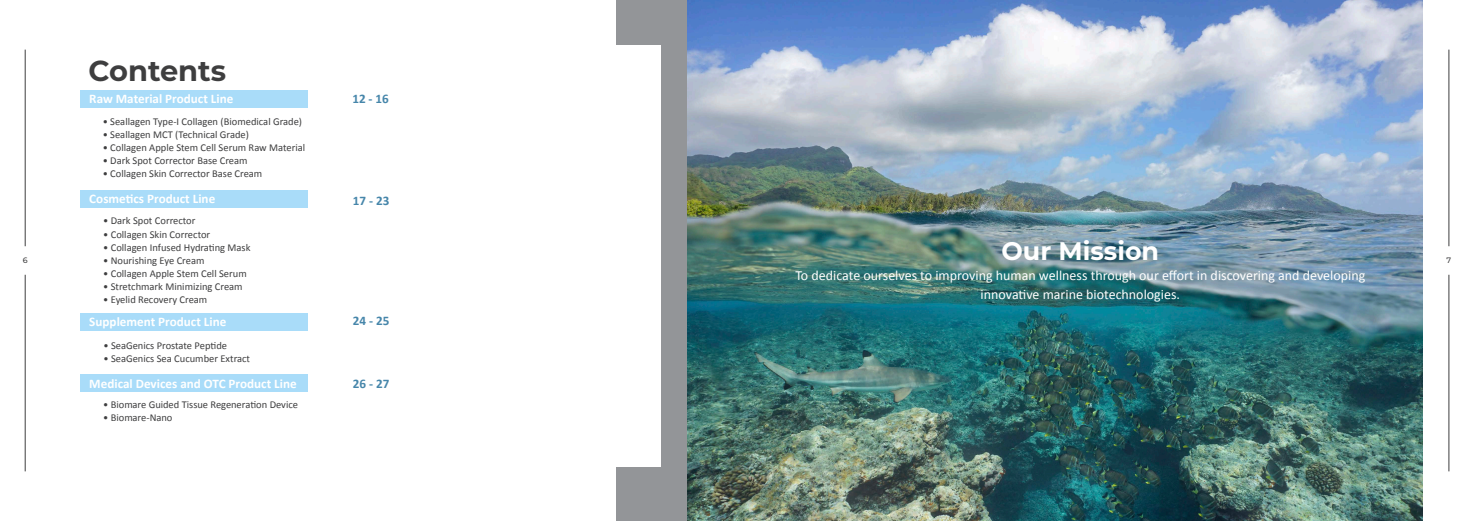
<style>
.page{position:relative;width:1474px;height:521px;background:#fff}
.page>*{position:absolute;margin:0;border:0;box-sizing:border-box;transform-origin:0 0}
.t1{font:700 28.88px "Montserrat";color:#3e3e3f}
.t2{font:700 25.38px "Montserrat";color:#fff}
.t3{font:14px/19.2px "Calibri";color:#fff;text-align:center}
.t4{font:700 13.12px "Calibri";color:#fff}
.t5{font:700 13.12px "Calibri";color:#4686aa}
.t6{font:10.5px "Calibri";color:#3e3e3f}
.t7{font:500 7.88px "Montserrat";color:#3e3e3f}
</style>
<div class="page">
<div style="left:616px;top:0;width:806px;height:521px;background:#939598"></div>
<img style="left:687px;top:0;width:735px;height:521px">
<div style="left:497px;top:45px;width:163px;height:421px;background:#fff"></div>
<div style="left:80px;top:90px;width:228px;height:18px;background:#a9dcf9"></div>
<div style="left:80px;top:190px;width:228px;height:18px;background:#a9dcf9"></div>
<div style="left:80px;top:313px;width:228px;height:18px;background:#a9dcf9"></div>
<div style="left:80px;top:374px;width:228px;height:18px;background:#a9dcf9"></div>
<hr style="left:25px;top:50px;width:1px;height:196px;background:#3e3e3f">
<hr style="left:1448px;top:50px;width:1px;height:196px;background:#3e3e3f">
<hr style="left:25px;top:275px;width:1px;height:196px;background:#3e3e3f">
<hr style="left:1448px;top:275px;width:1px;height:196px;background:#3e3e3f">
<h1 class="t1" style="left:88px;top:50px;width:139px">Contents</h1>
<p class="t4" style="left:89px;top:89px;width:145px">Raw Material Product Line</p>
<p class="t6" style="left:103px;top:114px;width:201px">• Seallagen Type-I Collagen (Biomedical Grade)</p>
<p class="t6" style="left:103px;top:127px;width:148px">• Seallagen MCT (Technical Grade)</p>
<p class="t6" style="left:103px;top:140px;width:204px">• Collagen Apple Stem Cell Serum Raw Material</p>
<p class="t6" style="left:103px;top:154px;width:146px">• Dark Spot Corrector Base Cream</p>
<p class="t6" style="left:103px;top:167px;width:161px">• Collagen Skin Corrector Base Cream</p>
<p class="t4" style="left:89px;top:189px;width:127px">Cosmetics Product Line</p>
<p class="t5" style="left:352px;top:89px;width:38px">12 - 16</p>
<p class="t5" style="left:353px;top:191px;width:38px">17 - 23</p>
<p class="t6" style="left:103px;top:214px;width:94px">• Dark Spot Corrector</p>
<p class="t6" style="left:103px;top:227px;width:109px">• Collagen Skin Corrector</p>
<p class="t6" style="left:103px;top:240px;width:149px">• Collagen Infused Hydrating Mask</p>
<p class="t6" style="left:103px;top:253px;width:103px">• Nourishing Eye Cream</p>
<p class="t6" style="left:103px;top:266px;width:145px">• Collagen Apple Stem Cell Serum</p>
<p class="t6" style="left:103px;top:279px;width:141px">• Stretchmark Minimizing Cream</p>
<p class="t6" style="left:103px;top:292px;width:106px">• Eyelid Recovery Cream</p>
<p class="t6" style="left:103px;top:338px;width:125px">• SeaGenics Prostate Peptide</p>
<p class="t6" style="left:103px;top:351px;width:148px">• SeaGenics Sea Cucumber Extract</p>
<p class="t6" style="left:103px;top:397px;width:196px">• Biomare Guided Tissue Regeneration Device</p>
<p class="t6" style="left:103px;top:411px;width:71px">• Biomare-Nano</p>
<h2 class="t2" style="left:1001px;top:233px;width:159px">Our Mission</h2>
<h3 class="t3" style="left:795px;top:265px;width:571px">To dedicate ourselves to improving human wellness through our effort in discovering and developing innovative marine biotechnologies.</h3>
<p class="t7" style="left:23px;top:255px;width:6px">6</p>
<p class="t7" style="left:1446px;top:255px;width:6px">7</p>
<p class="t5" style="left:353px;top:311px;width:38px">24 - 25</p>
<p class="t4" style="left:89px;top:312px;width:138px">Supplement Product Line</p>
<p class="t4" style="left:89px;top:374px;width:209px">Medical Devices and OTC Product Line</p>
<p class="t5" style="left:353px;top:375px;width:38px">26 - 27</p>
</div>
